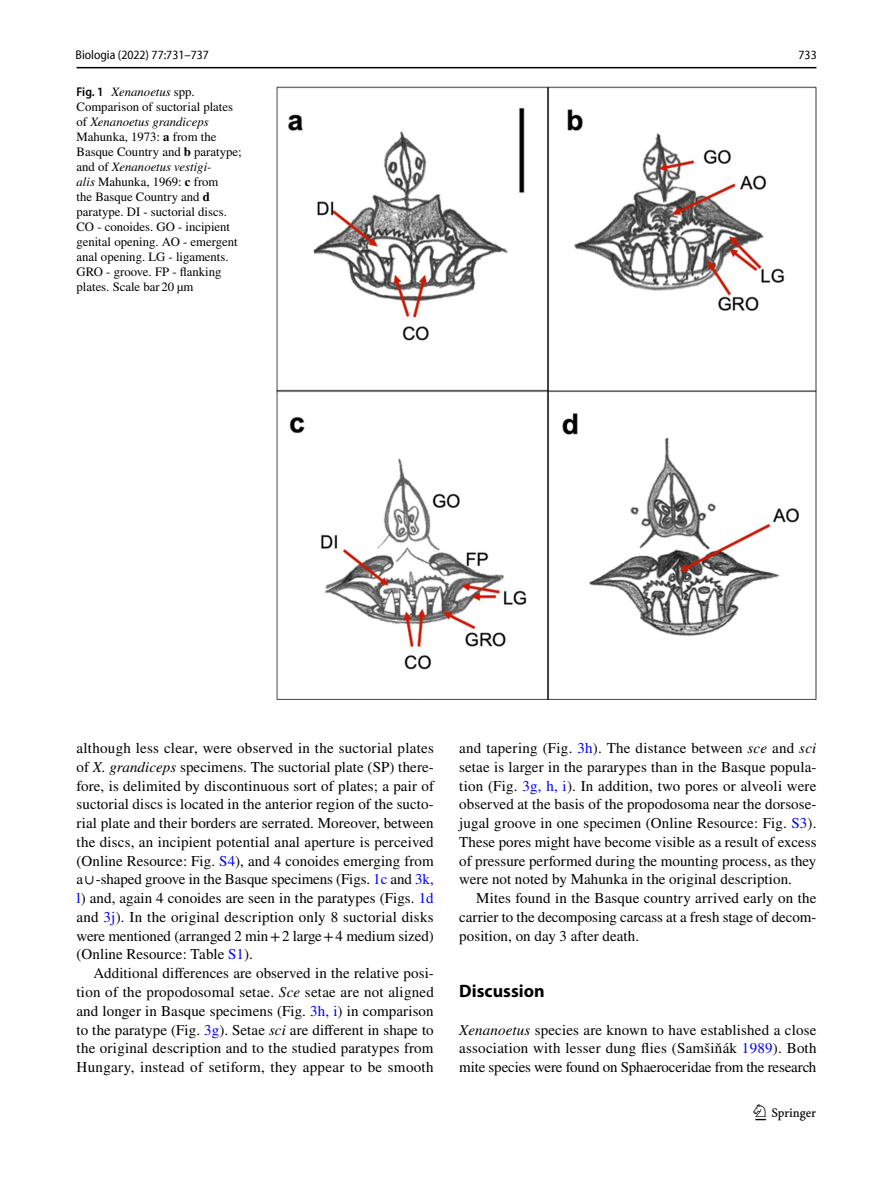
<style>
.page{position:relative;width:893px;height:1187px;background:#fff}
.page>*{position:absolute;margin:0;border:0;box-sizing:border-box;transform-origin:0 0}
.t1{font:22.5px "Springnew Regular 3";color:#000}
.t2{font:700 18px "Myriad Pro";color:#000}
.t3{font:15px/18.8px "STIX";letter-spacing:.005em;color:#000;text-align:justify}
.t4{font:12.75px/15px "STIX";color:#000}
.t5{font:semi-condensed 12.75px "Myriad Pro Unic";color:#000}
.s1{font-family:"Myriad Pro";font-weight:600;font-stretch:semi-condensed}
.s2{font-style:italic}
.s3{font-weight:700}
.s4{color:#00f}
</style>
<div class="page">
<hr style="left:77px;top:67px;width:739px;height:1px;background:#000">
<img style="left:276px;top:87px;width:540px;height:612px">
<p class="t5" style="left:76px;top:50px;width:135px">Biologia (2022) 77:731–737</p>
<p class="t5" style="left:799px;top:50px;width:20px">733</p>
<p class="t4" style="left:77px;top:85px;width:167px"><span class="s1">Fig. 1</span> <span class="s2">Xenanoetus</span> spp.<br>Comparison of suctorial plates of <span class="s2">Xenanoetus grandiceps<br></span>Mahunka, 1973: <span class="s3">a</span> from the<br>Basque Country and <span class="s3">b</span> paratype; and of <span class="s2">Xenanoetus vestigi-<br>alis</span> Mahunka, 1969: <span class="s3">c</span> from<br>the Basque Country and <span class="s3">d </span>paratype. DI - suctorial discs.<br>CO - conoides. GO - incipient genital opening. AO - emergent anal opening. LG - ligaments.<br>GRO - groove. FP - flanking plates. Scale bar20 µm</p>
<p class="t3" style="left:77px;top:739px;width:359px">although less clear, were observed in the suctorial plates of <span class="s2">X. grandiceps</span> specimens. The suctorial plate (SP) there&shy;fore, is delimited by discontinuous sort of plates; a pair of suctorial discs is located in the anterior region of the sucto&shy;rial plate and their borders are serrated. Moreover, between the discs, an incipient potential anal aperture is perceived (Online Resource: Fig. <span class="s4">S4</span>), and 4 conoides emerging from a∪-shaped groove in the Basque specimens (Figs. <span class="s4">1c</span> and <span class="s4">3k, l</span>) and, again 4 conoides are seen in the paratypes (Figs. <span class="s4">1d </span>and <span class="s4">3j</span>). In the original description only 8 suctorial disks were mentioned (arranged 2 min+2 large+4 medium sized) (Online Resource: Table <span class="s4">S1</span>).</p>
<p class="t3" style="left:77px;top:964px;width:359px;text-indent:17px">Additional differences are observed in the relative posi&shy;tion of the propodosomal setae. <span class="s2">Sce</span> setae are not aligned and longer in Basque specimens (Fig. <span class="s4">3h, i</span>) in comparison to the paratype (Fig. <span class="s4">3g</span>). Setae <span class="s2">sci</span> are different in shape to the original description and to the studied paratypes from Hungary, instead of setiform, they appear to be smooth</p>
<p class="t3" style="left:459px;top:739px;width:359px">and tapering (Fig. <span class="s4">3h</span>). The distance between <span class="s2">sce</span> and <span class="s2">sci </span>setae is larger in the pararypes than in the Basque popula&shy;tion (Fig. <span class="s4">3g, h, i</span>). In addition, two pores or alveoli were observed at the basis of the propodosoma near the dorsose&shy;jugal groove in one specimen (Online Resource: Fig. <span class="s4">S3</span>).<br>These pores might have become visible as a result of excess of pressure performed during the mounting process, as they were not noted by Mahunka in the original description.</p>
<p class="t3" style="left:459px;top:889px;width:359px;text-indent:17px">Mites found in the Basque country arrived early on the carrier to the decomposing carcass at a fresh stage of decom&shy;position, on day 3 after death.</p>
<p class="t2" style="left:459px;top:979px;width:87px">Discussion</p>
<p class="t3" style="left:459px;top:1021px;width:359px"><span class="s2">Xenanoetus</span> species are known to have established a close association with lesser dung flies (Samšiňák <span class="s4">1989</span>). Both mite species were found on Sphaeroceridae from the research</p>
<h1 class="t1" style="left:755px;top:1104px;width:62px">1 3</h1>
</div>
